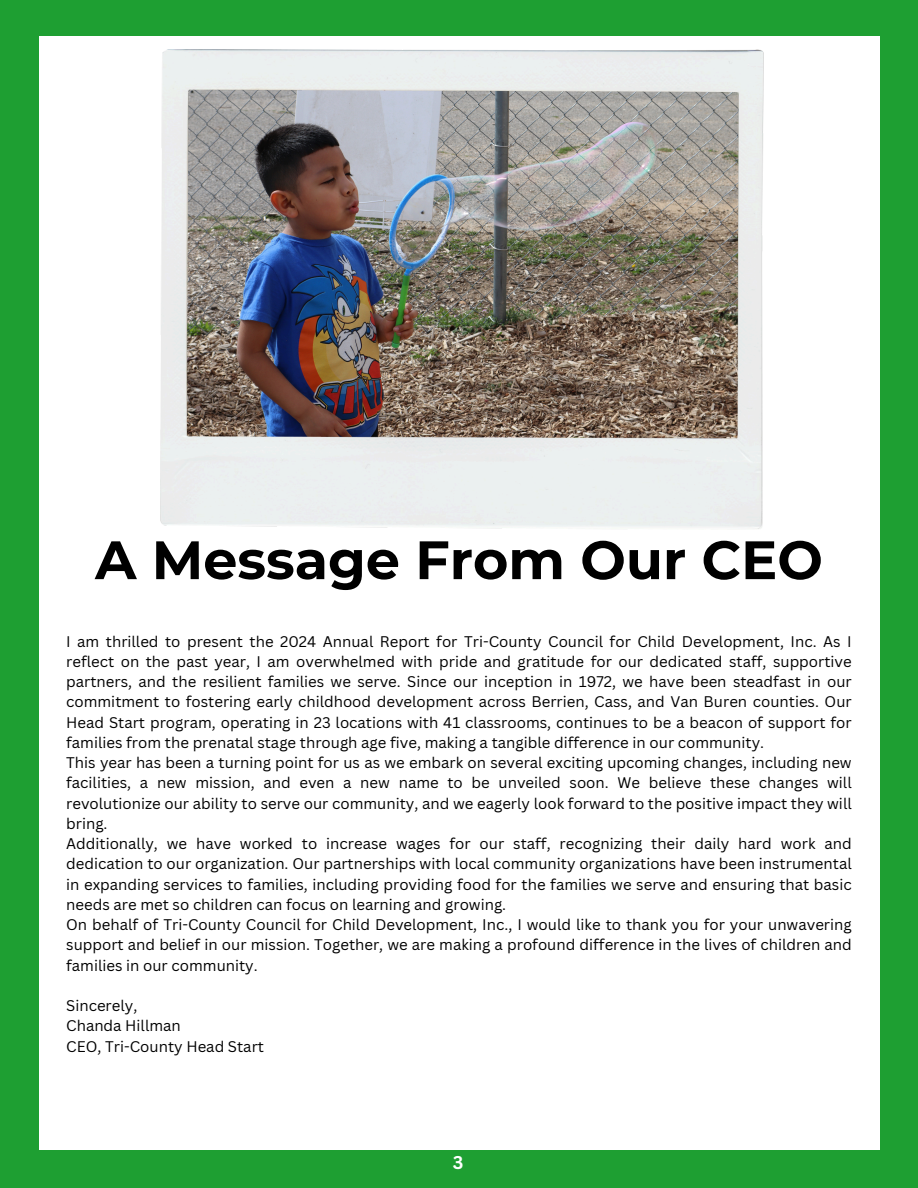
<style>
.page{position:relative;width:918px;height:1188px;background:#1e9f32}
.page>*{position:absolute;margin:0;border:0;box-sizing:border-box;transform-origin:0 0}
.t1{font:700 54px "Montserrat";color:#000}
.t2{font:700 18px "Canva Sans";color:#fff}
.t3{font:15px/20.2px "Canva Sans";color:#000}
</style>
<div class="page">
<div style="left:39px;top:37px;width:840px;height:1113px;background:#fff"></div>
<img style="left:161px;top:50px;width:603px;height:479px">
<h1 class="t1" style="left:95px;top:527px;width:729px">A Message From Our CEO</h1>
<p class="t3" style="left:66px;top:631px;width:787px">I am thrilled to present the 2024 Annual Report for Tri-County Council for Child Development, Inc. As I reflect on the past year, I am overwhelmed with pride and gratitude for our dedicated staff, supportive partners, and the resilient families we serve. Since our inception in 1972, we have been steadfast in our commitment to fostering early childhood development across Berrien, Cass, and Van Buren counties. Our Head Start program, operating in 23 locations with 41 classrooms, continues to be a beacon of support for families from the prenatal stage through age five, making a tangible difference in our community.<br>This year has been a turning point for us as we embark on several exciting upcoming changes, including new facilities, a new mission, and even a new name to be unveiled soon. We believe these changes will revolutionize our ability to serve our community, and we eagerly look forward to the positive impact they will bring.<br>Additionally, we have worked to increase wages for our staff, recognizing their daily hard work and dedication to our organization. Our partnerships with local community organizations have been instrumental in expanding services to families, including providing food for the families we serve and ensuring that basic needs are met so children can focus on learning and growing.<br>On behalf of Tri-County Council for Child Development, Inc., I would like to thank you for your unwavering support and belief in our mission. Together, we are making a profound difference in the lives of children and families in our community.</p>
<p class="t3" style="left:66px;top:995px;width:199px">Sincerely,<br>Chanda Hillman<br>CEO, Tri-County Head Start</p>
<p class="t2" style="left:453px;top:1149px;width:12px">3</p>
</div>
